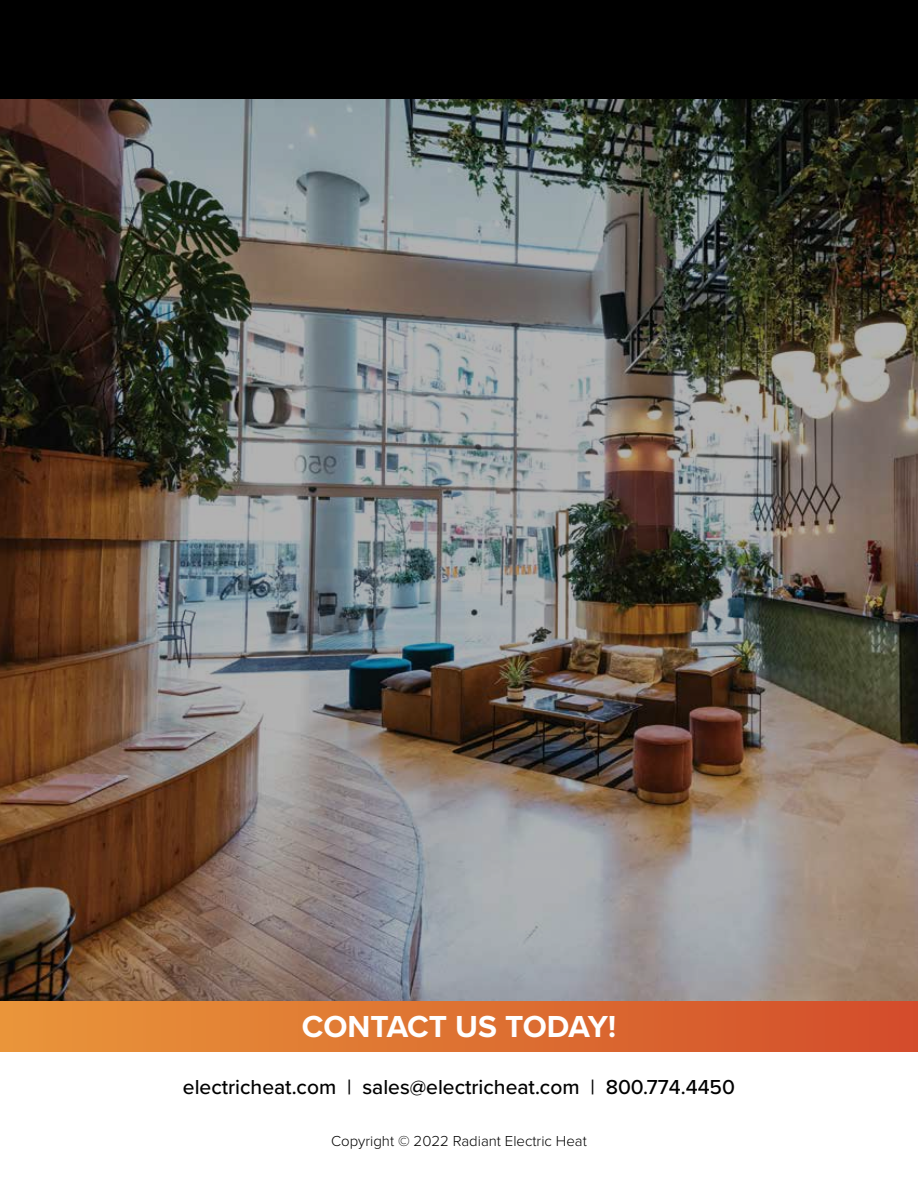
<style>
.page{position:relative;width:918px;height:1188px;background:#fff}
.page>*{position:absolute;margin:0;border:0;box-sizing:border-box;transform-origin:0 0}
.t1{font:700 31.5px "Proxima Nova";color:#fff}
.t2{font:500 21px "Proxima Nova";color:#000}
.t3{font:300 15px "Proxima Nova";color:#000}
</style>
<div class="page">
<div style="left:0;top:0;width:918px;height:99px;background:#000"></div>
<img style="left:0;top:99px;width:918px;height:902px">
<div style="left:0;top:1001px;width:918px;height:51px;background:linear-gradient(to right,#e9963a,#d34d2b)"></div>
<h1 class="t1" style="left:302px;top:1003px;width:316px">CONTACT US TODAY!</h1>
<p class="t2" style="left:183px;top:1071px;width:554px">electricheat.com | sales@electricheat.com | 800.774.4450</p>
<p class="t3" style="left:331px;top:1132px;width:257px">Copyright © 2022 Radiant Electric Heat</p>
</div>
